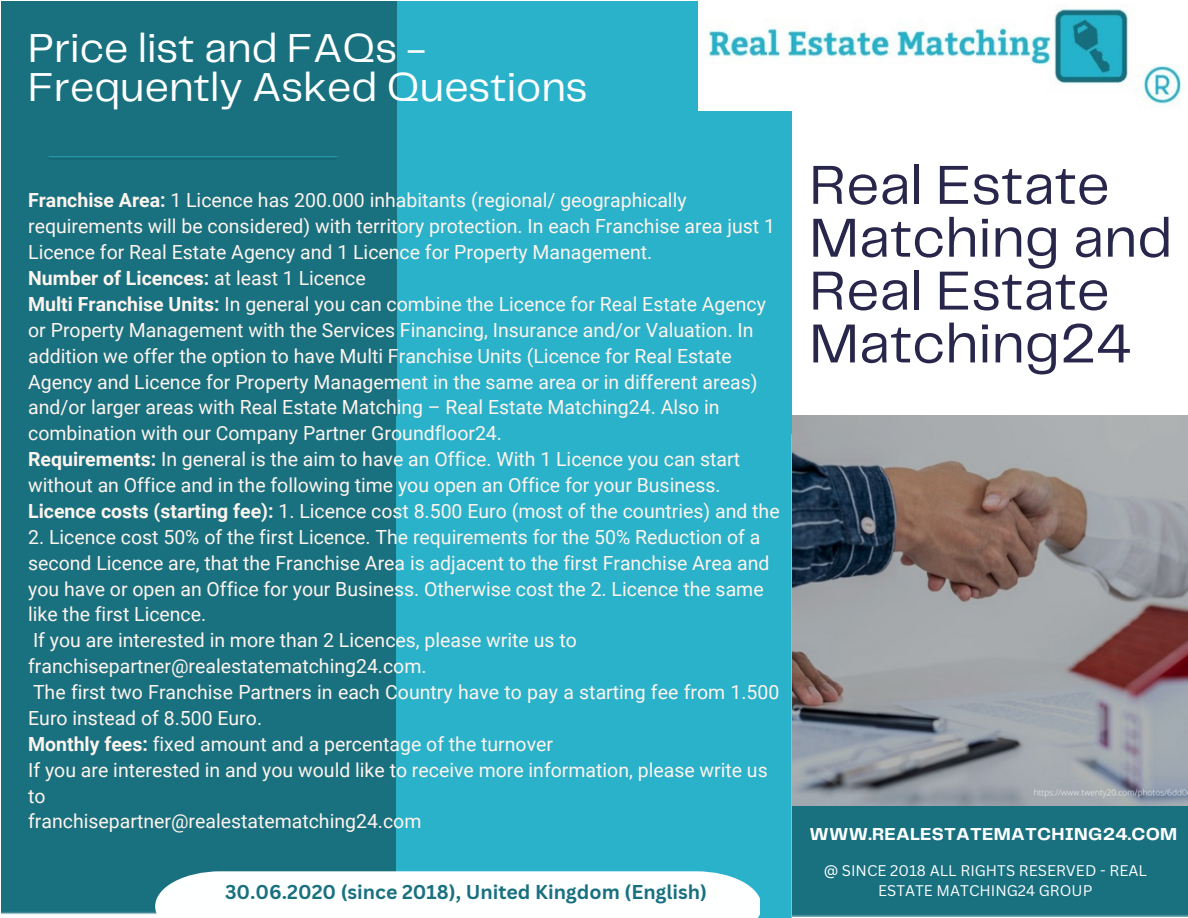
<style>
.page{position:relative;width:1188px;height:918px;background:#fff}
.page>*{position:absolute;margin:0;border:0;box-sizing:border-box;transform-origin:0 0}
.t1{font:57px/52.8px "Telegraf";color:#28264a}
.t2{font:42px/39.3px "Telegraf";color:#fff}
.t3{font:19.5px/25.8px "Roboto";color:#fff4ed}
.t4{font:700 19.5px "Canva Sans";color:#197180}
.t5{font:700 18px "Telegraf";letter-spacing:.015em;color:#fff}
.t6{font:15px/20.2px "Canva Sans";color:#feffff;text-align:center}
.s1{font-weight:700}
</style>
<div class="page">
<div style="left:792px;top:807px;width:396px;height:109px;background:#197180"></div>
<img style="left:792px;top:416px;width:396px;height:389px">
<div style="left:396px;top:1px;width:396px;height:415px;background:#2ab2ca"></div>
<div style="left:1px;top:1px;width:395px;height:913px;background:#197180"></div>
<img style="left:48px;top:156px;width:289px;height:3px">
<img style="left:699px;top:1px;width:482px;height:109px">
<div style="left:396px;top:416px;width:396px;height:502px;background:#2ab2ca"></div>
<div style="left:155px;top:871px;width:605px;height:47px;background:#feffff"></div>
<h2 class="t2" style="left:28px;top:30px;width:561px">Price list and FAQs -<br>Frequently Asked Questions</h2>
<p class="t3" style="left:28px;top:188px;width:753px"><span class="s1">Franchise Area:</span> 1 Licence has 200.000 inhabitants (regional/ geographically requirements will be considered) with territory protection. In each Franchise area just 1<br>Licence for Real Estate Agency and 1 Licence for Property Management.<br><span class="s1">Number of Licences:</span> at least 1 Licence<br><span class="s1">Multi Franchise Units:</span> In general you can combine the Licence for Real Estate Agency or Property Management with the Services Financing, Insurance and/or Valuation. In addition we offer the option to have Multi Franchise Units (Licence for Real Estate Agency and Licence for Property Management in the same area or in different areas) and/or larger areas with Real Estate Matching – Real Estate Matching24. Also in combination with our Company Partner Groundfloor24.<br><span class="s1">Requirements:</span> In general is the aim to have an Office. With 1 Licence you can start without an Office and in the following time you open an Office for your Business.<br><span class="s1">Licence costs (starting fee):</span> 1. Licence cost 8.500 Euro (most of the countries) and the</p>
<p class="t3" style="left:28px;top:524px;width:753px">2. Licence cost 50% of the first Licence. The requirements for the 50% Reduction of a second Licence are, that the Franchise Area is adjacent to the first Franchise Area and you have or open an Office for your Business. Otherwise cost the 2. Licence the same like the first Licence.<br>If you are interested in more than 2 Licences, please write us to franchisepartner@realestatematching24.com.<br>The first two Franchise Partners in each Country have to pay a starting fee from 1.500<br>Euro instead of 8.500 Euro.<br><span class="s1">Monthly fees:</span> fixed amount and a percentage of the turnover<br>If you are interested in and you would like to receive more information, please write us to<br>franchisepartner@realestatematching24.com</p>
<p class="t4" style="left:225px;top:878px;width:484px">30.06.2020 (since 2018), United Kingdom (English)</p>
<h1 class="t1" style="left:810px;top:161px;width:364px">Real Estate<br>Matching and<br>Real Estate<br>Matching24</h1>
<p class="t5" style="left:810px;top:826px;width:369px">WWW.REALESTATEMATCHING24.COM</p>
<p class="t6" style="left:824px;top:860px;width:325px">@ SINCE 2018 ALL RIGHTS RESERVED - REAL<br>ESTATE MATCHING24 GROUP</p>
</div>
